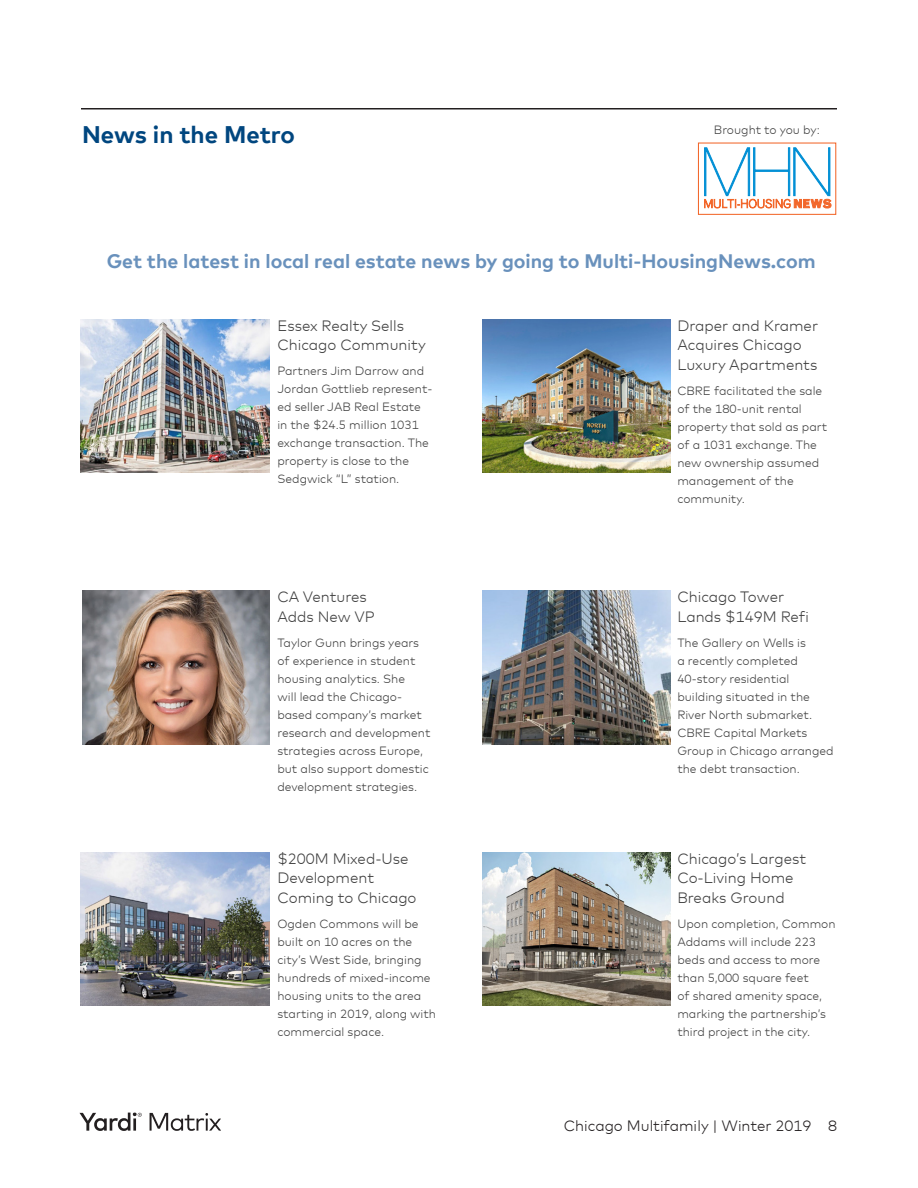
<style>
.page{position:relative;width:918px;height:1188px;background:#fff}
.page>*{position:absolute;margin:0;border:0;box-sizing:border-box;transform-origin:0 0}
.Matrix_SubHead{font:700 24px "Mark Offc Pro";color:#00467f}
.Matrix_News{font:700 19.5px "Mark Offc Pro";color:#6991bc}
.Matrix_News-2{font:300 15px/19.5px "Mark Offc Pro";color:#3f3f3f}
.t1{font:300 15px "Mark Offc Pro";color:#231f20}
.Matrix_News-3{font:300 12px/18px "Mark Offc Pro";color:#3f3f3f}
.Matrix_Body_Bullets{font:300 12px "Mark Offc Pro";color:#414141}
</style>
<div class="page">
<hr style="left:81px;top:108px;width:756px;height:2px;background:#231f20">
<svg style="left:80px;top:1112px;width:62px;height:19px"></svg>
<svg style="left:150px;top:1113px;width:71px;height:18px"></svg>
<div style="left:698px;top:143px;width:138px;height:72px;border:1px solid #f2672b"></div>
<svg style="left:704px;top:147px;width:128px;height:62px"></svg>
<img style="left:81px;top:319px;width:188px;height:154px">
<img style="left:82px;top:591px;width:187px;height:153px">
<img style="left:482px;top:319px;width:189px;height:154px">
<img style="left:81px;top:852px;width:188px;height:153px">
<img style="left:482px;top:852px;width:189px;height:153px">
<img style="left:482px;top:591px;width:189px;height:153px">
<p class="Matrix_SubHead" style="left:82px;top:116px;width:214px">News in the Metro</p>
<p class="Matrix_Body_Bullets" style="left:714px;top:120px;width:107px">Brought to you by:</p>
<p class="Matrix_News" style="left:107px;top:247px;width:710px">Get the latest in local real estate news by going to Multi-HousingNews.com</p>
<p class="Matrix_News-2" style="left:277px;top:315px;width:150px">Essex Realty Sells<br>Chicago Community</p>
<p class="Matrix_News-3" style="left:277px;top:361px;width:157px">Partners Jim Darrow and<br>Jordan Gottlieb represent&shy;ed seller JAB Real Estate in the $24.5 million 1031 exchange transaction. The property is close to the<br>Sedgwick “L” station.</p>
<p class="Matrix_News-2" style="left:277px;top:586px;width:99px">CA Ventures<br>Adds New VP</p>
<p class="Matrix_News-3" style="left:277px;top:632px;width:155px">Taylor Gunn brings years of experience in student housing analytics. She<br>will lead the Chicago&shy;based company’s market research and development strategies across Europe, but also support domestic development strategies.</p>
<p class="Matrix_News-2" style="left:277px;top:848px;width:141px">$200M Mixed-Use<br>Development<br>Coming to Chicago</p>
<p class="Matrix_News-3" style="left:277px;top:913px;width:160px">Ogden Commons will be built on 10 acres on the city’s West Side, bringing hundreds of mixed-income housing units to the area starting in 2019, along with commercial space.</p>
<p class="Matrix_News-2" style="left:677px;top:315px;width:142px">Draper and Kramer<br>Acquires Chicago<br>Luxury Apartments</p>
<p class="Matrix_News-3" style="left:677px;top:380px;width:151px">CBRE facilitated the sale of the 180-unit rental property that sold as part of a 1031 exchange. The new ownership assumed management of the community.</p>
<p class="Matrix_News-2" style="left:677px;top:586px;width:133px">Chicago Tower<br>Lands $149M Refi</p>
<p class="Matrix_News-3" style="left:677px;top:632px;width:158px">The Gallery on Wells is<br>a recently completed<br>40-story residential building situated in the<br>River North submarket.<br>CBRE Capital Markets<br>Group in Chicago arranged the debt transaction.</p>
<p class="Matrix_News-2" style="left:677px;top:848px;width:130px">Chicago’s Largest<br>Co-Living Home<br>Breaks Ground</p>
<p class="Matrix_News-3" style="left:677px;top:913px;width:160px">Upon completion, Common<br>Addams will include 223 beds and access to more than 5,000 square feet<br>of shared amenity space, marking the partnership’s third project in the city.</p>
<p class="t1" style="left:564px;top:1115px;width:275px">Chicago Multifamily | Winter 2019 8</p>
</div>
